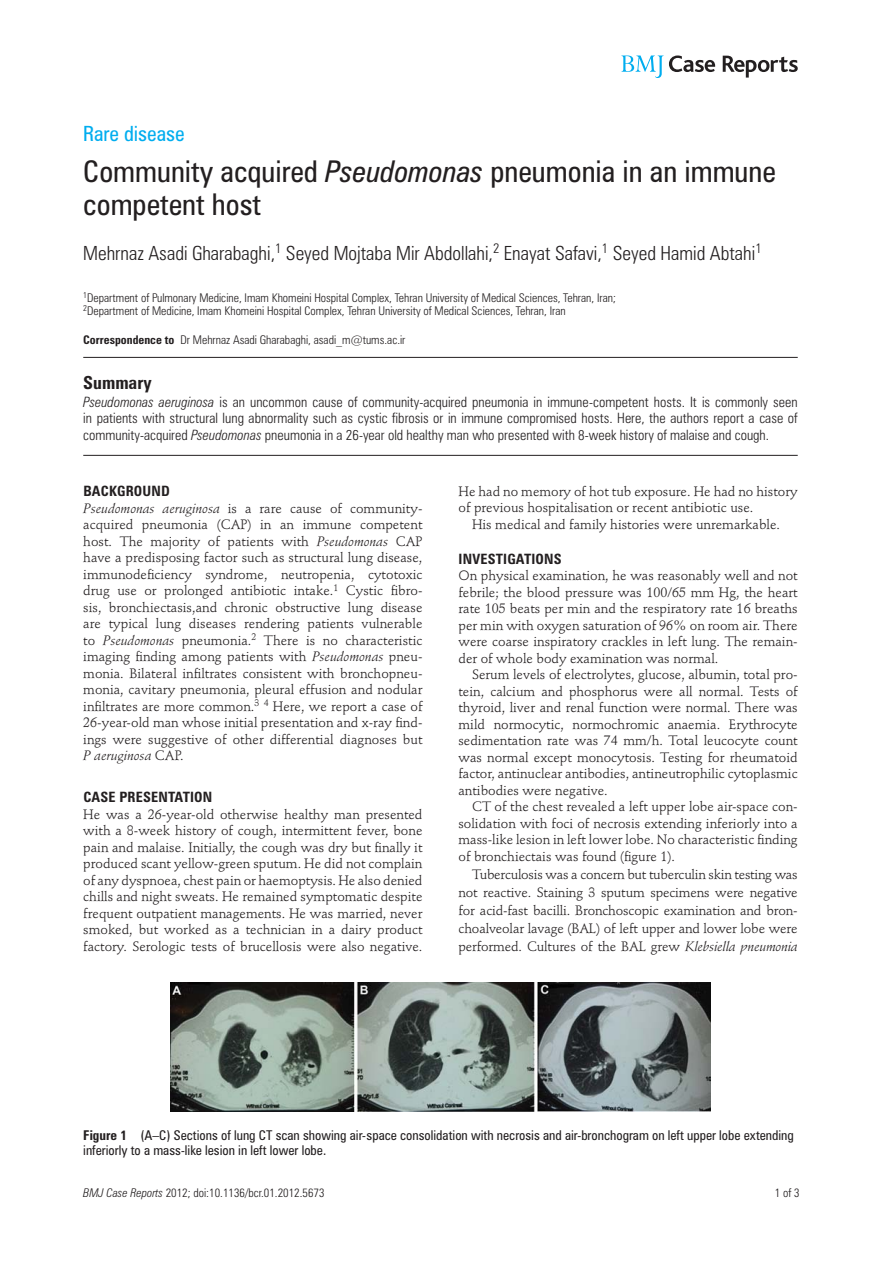
<style>
.page{position:relative;width:893px;height:1263px;background:#fff}
.page>*{position:absolute;margin:0;border:0;box-sizing:border-box;transform-origin:0 0}
.t1{font:condensed 30px/33px "Zurich BT";color:#231f20}
.t2{font:condensed 21px "Zurich BT";color:#00adef}
.t3{font:300 condensed 19.5px "Zurich BT";color:#231f20}
.t4{font:700 condensed 18px "Zurich BT";color:#231f20}
.t5{font:300 condensed 14.25px/16.5px "Zurich BT";color:#231f20;text-align:justify}
.t6{font:700 condensed 14.25px "Zurich BT";letter-spacing:.015em;color:#231f20}
.t7{font:13.5px/16.5px "Stempel Schneidler Std";color:#231f20;text-align:justify}
.t8{font:condensed 13.5px/15px "Zurich BT";color:#231f20}
.t9{font:300 condensed 12px/13.5px "Zurich BT";color:#231f20}
.s1{font-style:italic}
.s2{font-weight:700}
</style>
<div class="page">
<svg style="left:621px;top:56px;width:94px;height:22px"></svg>
<svg style="left:723px;top:56px;width:75px;height:22px"></svg>
<hr style="left:83px;top:357px;width:715px;height:1px;background:#231f20">
<hr style="left:83px;top:455px;width:715px;height:1px;background:#231f20">
<img style="left:170px;top:983px;width:540px;height:128px">
<h2 class="t2" style="left:83px;top:126px;width:103px">Rare disease</h2>
<h1 class="t1" style="left:83px;top:158px;width:694px">Community acquired <span class="s1">Pseudomonas</span> pneumonia in an immune competent host</h1>
<h3 class="t3" style="left:83px;top:245px;width:680px">Mehrnaz Asadi Gharabaghi, <sup>1</sup> Seyed Mojtaba Mir Abdollahi, <sup>2</sup> Enayat Safavi, <sup>1</sup> Seyed Hamid Abtahi <sup>1</sup></h3>
<p class="t9" style="left:83px;top:292px;width:534px"><sup>1</sup> Department of Pulmonary Medicine, Imam Khomeini Hospital Complex, Tehran University of Medical Sciences, Tehran, Iran;<br><sup>2</sup> Department of Medicine, Imam Khomeini Hospital Complex, Tehran University of Medical Sciences, Tehran, Iran</p>
<p class="t9" style="left:83px;top:334px;width:324px"><span class="s2">Correspondence to</span> Dr Mehrnaz Asadi Gharabaghi, asadi_m@tums.ac.ir</p>
<h3 class="t4" style="left:83px;top:376px;width:70px">Summary</h3>
<p class="t5" style="left:83px;top:395px;width:716px"><span class="s1">Pseudomonas aeruginosa</span> is an uncommon cause of community-acquired pneumonia in immune-competent hosts. It is commonly seen in patients with structural lung abnormality such as cystic fibrosis or in immune compromised hosts. Here, the authors report a case of community-acquired <span class="s1">Pseudomonas</span> pneumonia in a 26-year old healthy man who presented with 8-week history of malaise and cough.</p>
<p class="t6" style="left:83px;top:486px;width:88px">BACKGROUND</p>
<p class="t7" style="left:83px;top:501px;width:341px"><span class="s1">Pseudomonas aeruginosa</span> is a rare cause of community&shy;acquired pneumonia (CAP) in an immune competent host. The majority of patients with <span class="s1">Pseudomonas</span> CAP have a predisposing factor such as structural lung disease, immunodeficiency syndrome, neutropenia, cytotoxic drug use or prolonged antibiotic intake. <sup>1</sup> Cystic fibro&shy;sis, bronchiectasis,and chronic obstructive lung disease are typical lung diseases rendering patients vulnerable to <span class="s1">Pseudomonas</span> pneumonia. <sup>2</sup> There is no characteristic imaging finding among patients with <span class="s1">Pseudomonas</span> pneu&shy;monia. Bilateral infiltrates consistent with bronchopneu&shy;monia, cavitary pneumonia, pleural effusion and nodular infiltrates are more common. <sup>3</sup> <sup>4</sup> Here, we report a case of 26-year-old man whose initial presentation and x-ray find&shy;ings were suggestive of other differential diagnoses but <span class="s1">P aeruginosa</span> CAP.</p>
<p class="t6" style="left:83px;top:792px;width:130px">CASE PRESENTATION</p>
<p class="t7" style="left:83px;top:806px;width:341px">He was a 26-year-old otherwise healthy man presented with a 8-week history of cough, intermittent fever, bone pain and malaise. Initially, the cough was dry but finally it produced scant yellow-green sputum. He did not complain of any dyspnoea, chest pain or haemoptysis. He also denied chills and night sweats. He remained symptomatic despite frequent outpatient managements. He was married, never smoked, but worked as a technician in a dairy product factory. Serologic tests of brucellosis were also negative.</p>
<p class="t7" style="left:458px;top:484px;width:341px">He had no memory of hot tub exposure. He had no history of previous hospitalisation or recent antibiotic use.</p>
<p class="t7" style="left:472px;top:517px;width:309px">His medical and family histories were unremarkable.</p>
<p class="t6" style="left:459px;top:554px;width:105px">INVESTIGATIONS</p>
<p class="t7" style="left:458px;top:568px;width:341px">On physical examination, he was reasonably well and not febrile; the blood pressure was 100/65 mm Hg, the heart rate 105 beats per min and the respiratory rate 16 breaths per min with oxygen saturation of 96% on room air. There were coarse inspiratory crackles in left lung. The remain&shy;der of whole body examination was normal.</p>
<p class="t7" style="left:458px;top:667px;width:341px;text-indent:14px">Serum levels of electrolytes, glucose, albumin, total pro&shy;tein, calcium and phosphorus were all normal. Tests of thyroid, liver and renal function were normal. There was mild normocytic, normochromic anaemia. Erythrocyte sedimentation rate was 74 mm/h. Total leucocyte count was normal except monocytosis. Testing for rheumatoid factor, antinuclear antibodies, antineutrophilic cytoplasmic antibodies were negative.</p>
<p class="t7" style="left:458px;top:799px;width:341px;text-indent:14px">CT of the chest revealed a left upper lobe air-space con&shy;solidation with foci of necrosis extending inferiorly into a mass-like lesion in left lower lobe. No characteristic finding of bronchiectais was found ( figure 1 ).</p>
<p class="t7" style="left:458px;top:866px;width:341px;line-height:18px;text-indent:14px">Tuberculosis was a concern but tuberculin skin testing was not reactive. Staining 3 sputum specimens were negative for acid-fast bacilli. Bronchoscopic examination and bron&shy;choalveolar lavage (BAL) of left upper and lower lobe were performed. Cultures of the BAL grew <span class="s1">Klebsiella pneumonia</span></p>
<p class="t8" style="left:83px;top:1129px;width:712px"><span class="s2">Figure 1</span> (A–C) Sections of lung CT scan showing air-space consolidation with necrosis and air-bronchogram on left upper lobe extending inferiorly to a mass-like lesion in left lower lobe.</p>
<p class="t9" style="left:83px;top:1187px;width:243px"><span class="s1">BMJ Case Reports</span> 2012; doi:10.1136/bcr.01.2012.5673</p>
<p class="t9" style="left:775px;top:1187px;width:26px">1 of 3</p>
</div>
